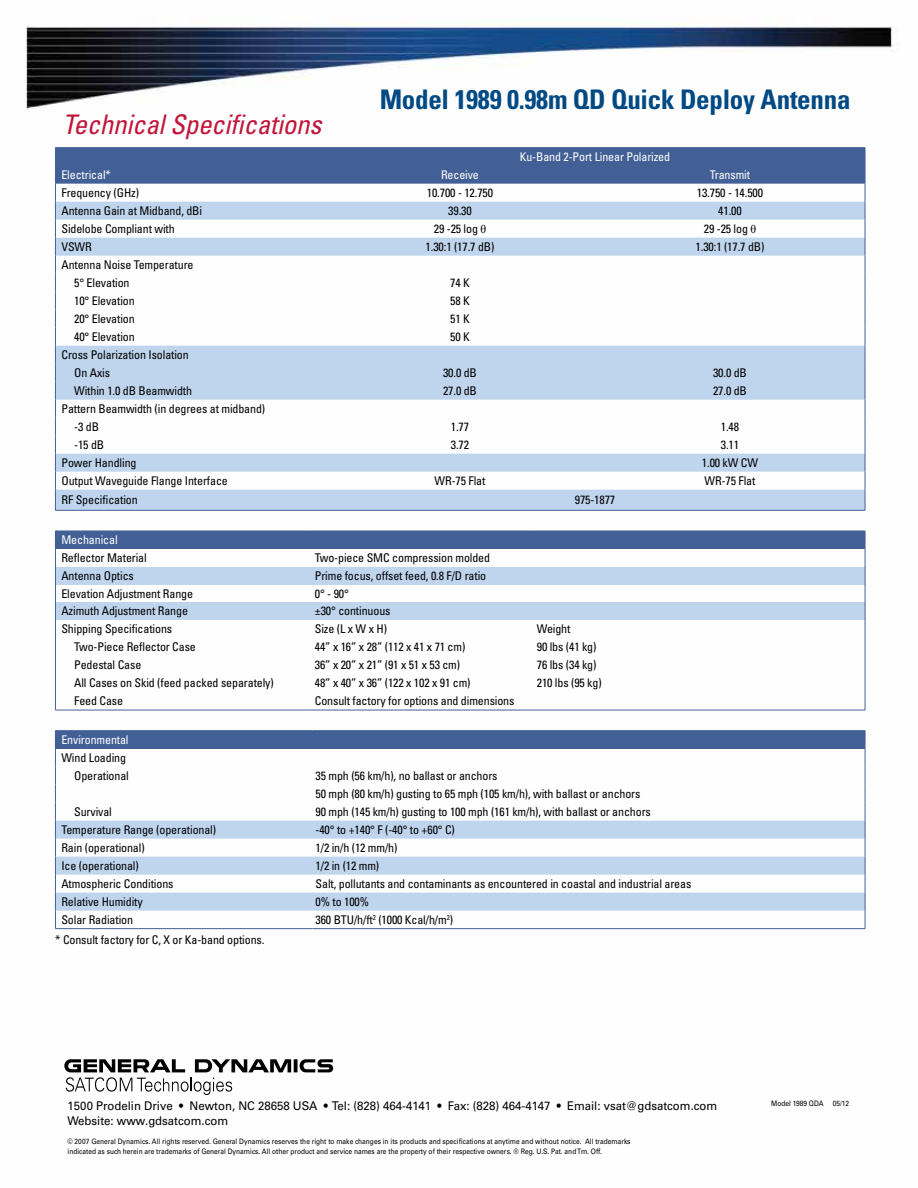
<style>
.page{position:relative;width:918px;height:1188px;background:#fff}
.page>*{position:absolute;margin:0;border:0;box-sizing:border-box;transform-origin:0 0}
.t1{font:700 condensed 27px "Univers LT Std";letter-spacing:-.01em;color:#004983}
.t2{font:italic condensed 27px "Univers LT Std";letter-spacing:-.01em;color:#c11439}
.t3{font:condensed 12px/18px "Univers LT Std";letter-spacing:-.01em;color:#000}
.t4{font:12px/15px "Univers LT Std";color:#000;scale:.95 1}
.t5{font:condensed 12px "Univers LT Std";letter-spacing:-.01em;color:#fff}
.t6{font:7.5px/9.8px "Univers LT Std";color:#000;scale:.88 1}
.s1{font-family:"Times New Roman";font-stretch:normal}
</style>
<div class="page">
<img style="left:26px;top:26px;width:870px;height:1043px">
<svg style="left:64px;top:1059px;width:269px;height:36px"></svg>
<hr style="left:55px;top:147px;width:270px;height:1px;background:#436096">
<hr style="left:325px;top:147px;width:270px;height:1px;background:#436096">
<hr style="left:595px;top:147px;width:270px;height:1px;background:#436096">
<svg style="left:55px;top:148px;width:811px;height:362px"></svg>
<hr style="left:55px;top:510px;width:270px;height:1px;background:#436096">
<hr style="left:325px;top:510px;width:270px;height:1px;background:#436096">
<hr style="left:595px;top:510px;width:270px;height:1px;background:#436096">
<svg style="left:55px;top:531px;width:811px;height:179px"></svg>
<hr style="left:55px;top:710px;width:257px;height:1px;background:#436096">
<hr style="left:312px;top:710px;width:222px;height:1px;background:#436096">
<hr style="left:534px;top:710px;width:331px;height:1px;background:#436096">
<div style="left:55px;top:731px;width:810px;height:18px;background:#436096"></div>
<svg style="left:56px;top:821px;width:809px;height:90px;fill:#bfd5ee"></svg>
<hr style="left:55px;top:730px;width:257px;height:1px;background:#436096">
<hr style="left:312px;top:730px;width:553px;height:1px;background:#436096">
<svg style="left:55px;top:749px;width:1px;height:179px"></svg>
<svg style="left:865px;top:731px;width:1px;height:197px"></svg>
<hr style="left:55px;top:928px;width:257px;height:1px;background:#436096">
<hr style="left:312px;top:928px;width:553px;height:1px;background:#436096">
<h1 class="t2" style="left:62px;top:107px;width:260px">Technical Specifications</h1>
<h1 class="t1" style="left:380px;top:83px;width:472px">Model 1989 0.98m QD Quick Deploy Antenna</h1>
<p class="t5" style="left:520px;top:149px;width:152px">Ku-Band 2-Port Linear Polarized</p>
<p class="t5" style="left:61px;top:167px;width:51px">Electrical*</p>
<p class="t5" style="left:441px;top:167px;width:39px">Receive</p>
<p class="t5" style="left:710px;top:167px;width:42px">Transmit</p>
<p class="t3" style="left:61px;top:184px;width:79px">Frequency (GHz)</p>
<p class="t3" style="left:427px;top:184px;width:68px">10.700 - 12.750</p>
<p class="t3" style="left:697px;top:184px;width:68px">13.750 - 14.500</p>
<p class="t3" style="left:61px;top:202px;width:142px">Antenna Gain at Midband, dBi</p>
<p class="t3" style="left:448px;top:202px;width:25px">39.30</p>
<p class="t3" style="left:718px;top:202px;width:25px">41.00</p>
<p class="t3" style="left:61px;top:220px;width:115px">Sidelobe Compliant with</p>
<p class="t3" style="left:434px;top:220px;width:54px">29 -25 log <span class="s1">θ</span></p>
<p class="t3" style="left:704px;top:220px;width:54px">29 -25 log <span class="s1">θ</span></p>
<p class="t3" style="left:61px;top:238px;width:32px">VSWR</p>
<p class="t3" style="left:426px;top:238px;width:70px">1.30:1 (17.7 dB)</p>
<p class="t3" style="left:696px;top:238px;width:70px">1.30:1 (17.7 dB)</p>
<p class="t3" style="left:74px;top:256px;width:121px;text-indent:-13px">Antenna Noise Temperature<br>5° Elevation</p>
<p class="t3" style="left:450px;top:274px;width:21px">74 K</p>
<p class="t3" style="left:74px;top:292px;width:62px">10° Elevation</p>
<p class="t3" style="left:450px;top:292px;width:21px">58 K</p>
<p class="t3" style="left:74px;top:310px;width:62px">20° Elevation</p>
<p class="t3" style="left:450px;top:310px;width:21px">51 K</p>
<p class="t3" style="left:74px;top:328px;width:62px">40° Elevation</p>
<p class="t3" style="left:450px;top:328px;width:21px">50 K</p>
<p class="t3" style="left:74px;top:346px;width:116px;text-indent:-13px">Cross Polarization Isolation<br>On Axis</p>
<p class="t3" style="left:443px;top:364px;width:35px">30.0 dB</p>
<p class="t3" style="left:713px;top:364px;width:35px">30.0 dB</p>
<p class="t3" style="left:74px;top:382px;width:119px">Within 1.0 dB Beamwidth</p>
<p class="t3" style="left:443px;top:382px;width:35px">27.0 dB</p>
<p class="t3" style="left:713px;top:382px;width:35px">27.0 dB</p>
<p class="t3" style="left:74px;top:400px;width:193px;text-indent:-13px">Pattern Beamwidth (in degrees at midband) -3 dB</p>
<p class="t3" style="left:451px;top:418px;width:20px">1.77</p>
<p class="t3" style="left:721px;top:418px;width:20px">1.48</p>
<p class="t3" style="left:74px;top:436px;width:32px">-15 dB</p>
<p class="t3" style="left:451px;top:436px;width:20px">3.72</p>
<p class="t3" style="left:721px;top:436px;width:20px">3.11</p>
<p class="t3" style="left:61px;top:454px;width:77px">Power Handling</p>
<p class="t3" style="left:702px;top:454px;width:58px">1.00 kW CW</p>
<p class="t3" style="left:61px;top:472px;width:168px">Output Waveguide Flange Interface</p>
<p class="t3" style="left:435px;top:472px;width:52px">WR-75 Flat</p>
<p class="t3" style="left:705px;top:472px;width:52px">WR-75 Flat</p>
<p class="t3" style="left:61px;top:491px;width:78px">RF Specification</p>
<p class="t3" style="left:575px;top:491px;width:42px">975-1877</p>
<p class="t5" style="left:61px;top:532px;width:58px">Mechanical</p>
<p class="t3" style="left:61px;top:549px;width:87px">Reflector Material</p>
<p class="t3" style="left:315px;top:549px;width:177px">Two-piece SMC compression molded</p>
<p class="t3" style="left:61px;top:567px;width:74px">Antenna Optics</p>
<p class="t3" style="left:315px;top:567px;width:173px">Prime focus, offset feed, 0.8 F/D ratio</p>
<p class="t3" style="left:61px;top:584px;width:133px">Elevation Adjustment Range</p>
<p class="t3" style="left:315px;top:584px;width:36px">0° - 90°</p>
<p class="t3" style="left:61px;top:602px;width:128px">Azimuth Adjustment Range</p>
<p class="t3" style="left:315px;top:602px;width:77px">±30° continuous</p>
<p class="t3" style="left:61px;top:620px;width:112px">Shipping Specifications</p>
<p class="t3" style="left:315px;top:620px;width:74px">Size (L x W x H)</p>
<p class="t3" style="left:537px;top:620px;width:35px">Weight</p>
<p class="t3" style="left:74px;top:638px;width:123px">Two-Piece Reflector Case</p>
<p class="t3" style="left:315px;top:638px;width:152px">44” x 16” x 28” (112 x 41 x 71 cm)</p>
<p class="t3" style="left:537px;top:638px;width:61px">90 lbs (41 kg)</p>
<p class="t3" style="left:74px;top:656px;width:69px">Pedestal Case</p>
<p class="t3" style="left:315px;top:656px;width:147px">36” x 20” x 21” (91 x 51 x 53 cm)</p>
<p class="t3" style="left:537px;top:656px;width:61px">76 lbs (34 kg)</p>
<p class="t3" style="left:74px;top:674px;width:201px">All Cases on Skid (feed packed separately)</p>
<p class="t3" style="left:315px;top:674px;width:157px">48” x 40” x 36” (122 x 102 x 91 cm)</p>
<p class="t3" style="left:537px;top:674px;width:66px">210 lbs (95 kg)</p>
<p class="t3" style="left:74px;top:692px;width:51px">Feed Case</p>
<p class="t3" style="left:315px;top:692px;width:201px">Consult factory for options and dimensions</p>
<p class="t5" style="left:61px;top:732px;width:69px">Environmental</p>
<p class="t3" style="left:61px;top:749px;width:69px;text-align:right">Wind Loading<br>Operational</p>
<p class="t3" style="left:316px;top:767px;width:326px">35 mph (56 km/h), no ballast or anchors<br>50 mph (80 km/h) gusting to 65 mph (105 km/h), with ballast or anchors</p>
<p class="t3" style="left:74px;top:803px;width:39px">Survival</p>
<p class="t3" style="left:316px;top:803px;width:337px">90 mph (145 km/h) gusting to 100 mph (161 km/h), with ballast or anchors</p>
<p class="t3" style="left:61px;top:821px;width:156px">Temperature Range (operational)</p>
<p class="t3" style="left:316px;top:821px;width:141px">-40° to +140° F (-40° to +60° C)</p>
<p class="t3" style="left:61px;top:839px;width:85px">Rain (operational)</p>
<p class="t3" style="left:316px;top:839px;width:83px">1/2 in/h (12 mm/h)</p>
<p class="t3" style="left:61px;top:857px;width:79px">Ice (operational)</p>
<p class="t3" style="left:316px;top:857px;width:65px">1/2 in (12 mm)</p>
<p class="t3" style="left:61px;top:875px;width:114px">Atmospheric Conditions</p>
<p class="t3" style="left:316px;top:875px;width:377px">Salt, pollutants and contaminants as encountered in coastal and industrial areas</p>
<p class="t3" style="left:61px;top:893px;width:83px">Relative Humidity</p>
<p class="t3" style="left:316px;top:893px;width:55px">0% to 100%</p>
<p class="t3" style="left:61px;top:911px;width:73px">Solar Radiation</p>
<p class="t3" style="left:316px;top:911px;width:139px">360 BTU/h/ft<sup>2</sup> (1000 Kcal/h/m<sup>2</sup>)</p>
<p class="t3" style="left:55px;top:931px;width:211px">* Consult factory for C, X or Ka-band options.</p>
<p class="t4" style="left:68px;top:1098px;width:686px">1500 Prodelin Drive • Newton, NC 28658 USA • Tel: (828) 464-4141 • Fax: (828) 464-4147 • Email: vsat@gdsatcom.com<br>Website: www.gdsatcom.com</p>
<p class="t6" style="left:771px;top:1099px;width:90px">Model 1989 QDA 05/12</p>
<p class="t6" style="left:68px;top:1137px;width:641px">© 2007 General Dynamics. All rights reserved. General Dynamics reserves the right to make changes in its products and specifications at anytime and without notice. All trademarks indicated as such herein are trademarks of General Dynamics. All other product and service names are the property of their respective owners. ® Reg. U.S. Pat. and Tm. Off.</p>
</div>
